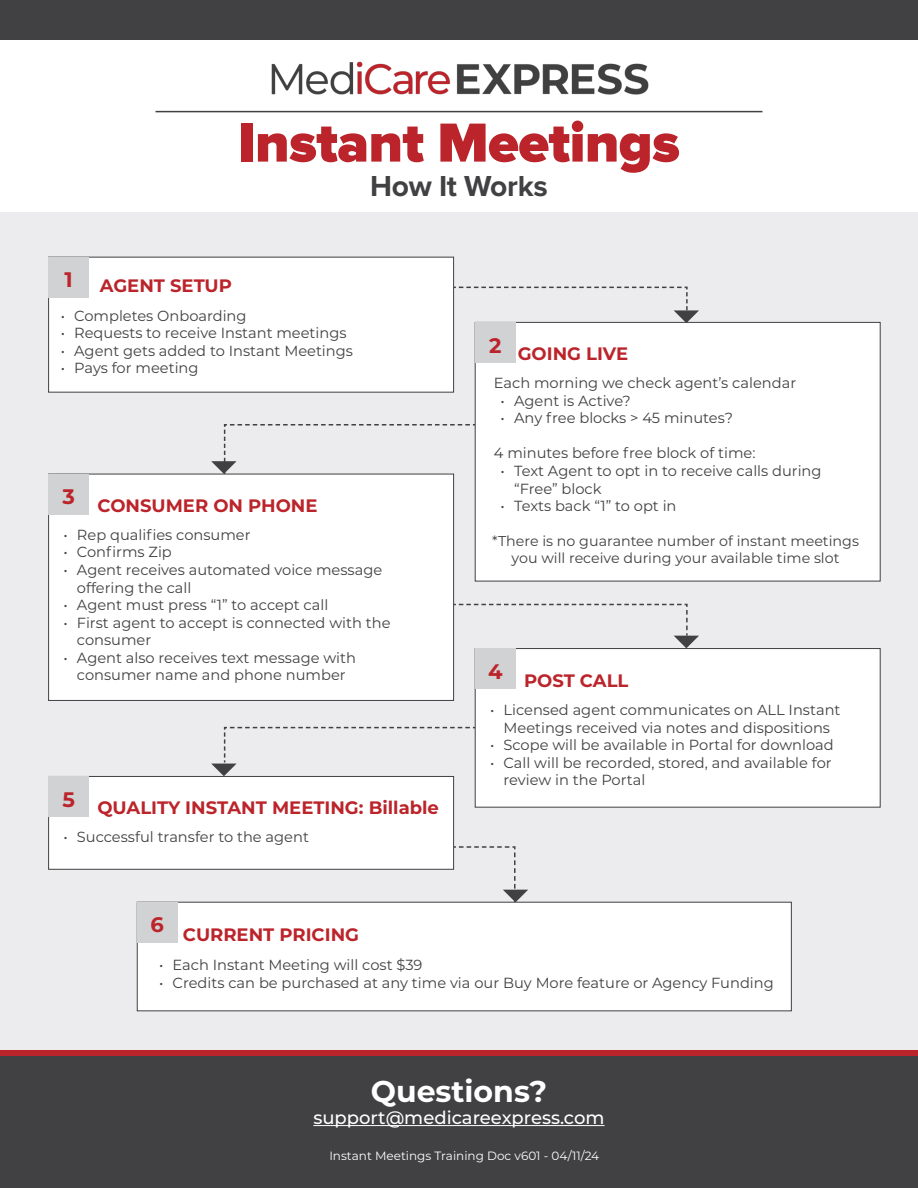
<style>
.page{position:relative;width:918px;height:1188px;background:#fff}
.page>*{position:absolute;margin:0;border:0;box-sizing:border-box;transform-origin:0 0}
.t1{font:900 57px "Proxima Nova";letter-spacing:-.01em;color:#bb242a}
.t2{font:700 30px "Montserrat";color:#fff}
.t3{font:700 30px "Proxima Nova";letter-spacing:-.01em;color:#414042}
.t4{font:700 21px "Montserrat";color:#bb242a}
.t5{font:700 18px "Montserrat";color:#bb242a}
.t6{font:500 18px "Montserrat";color:#fff}
.t7{font:14.7px/17.5px "Montserrat";color:#414042}
.t8{font:14.25px/17.1px "Montserrat";color:#414042;text-align:center}
.t9{font:12px "Montserrat";color:#fff}
</style>
<div class="page">
<div style="left:0;top:213px;width:918px;height:837px;background:#ececee"></div>
<svg style="left:0;top:1050px;width:918px;height:7px;background:#a9282d"></svg>
<div style="left:0;top:1057px;width:918px;height:131px;background:#414042"></div>
<div style="left:0;top:0;width:918px;height:39px;background:#414042"></div>
<img style="left:272px;top:61px;width:376px;height:34px">
<div style="left:475px;top:322px;width:405px;height:259px;background:#fff;border:1px solid #414042"></div>
<div style="left:48px;top:474px;width:406px;height:227px;background:#fff;border:1px solid #414042"></div>
<div style="left:475px;top:648px;width:405px;height:159px;background:#fff;border:1px solid #414042"></div>
<div style="left:48px;top:776px;width:406px;height:93px;background:#fff;border:1px solid #414042"></div>
<div style="left:137px;top:902px;width:655px;height:109px;background:#fff;border:1px solid #414042"></div>
<div style="left:48px;top:257px;width:406px;height:135px;background:#fff"></div>
<hr style="left:156px;top:111px;width:606px;height:1px;background:#414042">
<div style="left:48px;top:257px;width:41px;height:40px;background:#d1d2d4"></div>
<div style="left:475px;top:322px;width:41px;height:41px;background:#d1d2d4"></div>
<div style="left:48px;top:474px;width:41px;height:40px;background:#d1d2d4"></div>
<div style="left:475px;top:648px;width:41px;height:41px;background:#d1d2d4"></div>
<div style="left:48px;top:776px;width:41px;height:41px;background:#d1d2d4"></div>
<div style="left:137px;top:902px;width:41px;height:41px;background:#d1d2d4"></div>
<hr style="left:313px;top:1125px;width:292px;height:1px;background:#fff">
<svg style="left:452px;top:286px;width:247px;height:38px"></svg>
<svg style="left:211px;top:423px;width:266px;height:52px"></svg>
<svg style="left:452px;top:603px;width:247px;height:45px"></svg>
<svg style="left:211px;top:726px;width:266px;height:50px"></svg>
<svg style="left:452px;top:845px;width:76px;height:59px"></svg>
<p class="t1" style="left:238px;top:117px;width:443px">Instant Meetings</p>
<p class="t3" style="left:370px;top:172px;width:179px">How It Works</p>
<p class="t4" style="left:65px;top:265px;width:10px">1</p>
<p class="t5" style="left:100px;top:273px;width:134px">AGENT SETUP</p>
<p class="t7" style="left:61px;top:306px;width:187px">• Completes Onboarding</p>
<p class="t7" style="left:61px;top:324px;width:287px">• Requests to receive Instant meetings</p>
<p class="t7" style="left:61px;top:341px;width:294px">• Agent gets added to Instant Meetings</p>
<p class="t7" style="left:61px;top:359px;width:139px">• Pays for meeting</p>
<p class="t4" style="left:62px;top:482px;width:14px">3</p>
<p class="t5" style="left:97px;top:492px;width:222px">CONSUMER ON PHONE</p>
<p class="t7" style="left:63px;top:525px;width:189px">• Rep qualifies consumer</p>
<p class="t7" style="left:63px;top:543px;width:110px">• Confirms Zip</p>
<p class="t7" style="left:77px;top:561px;width:307px;text-indent:-14px">• Agent receives automated voice message offering the call</p>
<p class="t7" style="left:63px;top:596px;width:266px">• Agent must press “1” to accept call</p>
<p class="t7" style="left:77px;top:613px;width:315px;text-indent:-14px">• First agent to accept is connected with the consumer</p>
<p class="t7" style="left:63px;top:648px;width:294px;text-align:center">• Agent also receives text message with consumer name and phone number</p>
<p class="t4" style="left:62px;top:784px;width:14px">5</p>
<p class="t5" style="left:97px;top:795px;width:343px">QUALITY INSTANT MEETING: Billable</p>
<p class="t7" style="left:63px;top:828px;width:247px">• Successful transfer to the agent</p>
<p class="t4" style="left:489px;top:330px;width:14px">2</p>
<p class="t5" style="left:518px;top:341px;width:112px">GOING LIVE</p>
<p class="t7" style="left:494px;top:374px;width:304px">Each morning we check agent’s calendar</p>
<p class="t7" style="left:501px;top:391px;width:132px">• Agent is Active?</p>
<p class="t7" style="left:501px;top:409px;width:234px">• Any free blocks &gt; 45 minutes?</p>
<p class="t7" style="left:494px;top:444px;width:263px">4 minutes before free block of time:</p>
<p class="t7" style="left:514px;top:461px;width:309px;text-indent:-14px">• Text Agent to opt in to receive calls during “Free” block</p>
<p class="t7" style="left:501px;top:497px;width:177px">• Texts back “1” to opt in</p>
<p class="t8" style="left:492px;top:532px;width:368px">*There is no guarantee number of instant meetings you will receive during your available time slot</p>
<p class="t4" style="left:488px;top:656px;width:16px">4</p>
<p class="t5" style="left:524px;top:667px;width:106px">POST CALL</p>
<p class="t7" style="left:490px;top:700px;width:352px;text-align:center">• Licensed agent communicates on ALL Instant<br>Meetings received via notes and dispositions</p>
<p class="t7" style="left:490px;top:736px;width:345px">• Scope will be available in Portal for download</p>
<p class="t7" style="left:504px;top:753px;width:330px;text-indent:-14px">• Call will be recorded, stored, and available for review in the Portal</p>
<p class="t4" style="left:151px;top:910px;width:15px">6</p>
<p class="t5" style="left:183px;top:922px;width:178px">CURRENT PRICING</p>
<p class="t7" style="left:159px;top:955px;width:265px">• Each Instant Meeting will cost $39</p>
<p class="t7" style="left:159px;top:973px;width:616px">• Credits can be purchased at any time via our Buy More feature or Agency Funding</p>
<p class="t2" style="left:371px;top:1070px;width:178px">Questions?</p>
<p class="t6" style="left:313px;top:1105px;width:293px">support@medicareexpress.com</p>
<p class="t9" style="left:329px;top:1148px;width:271px">Instant Meetings Training Doc v601 - 04/11/24</p>
</div>
